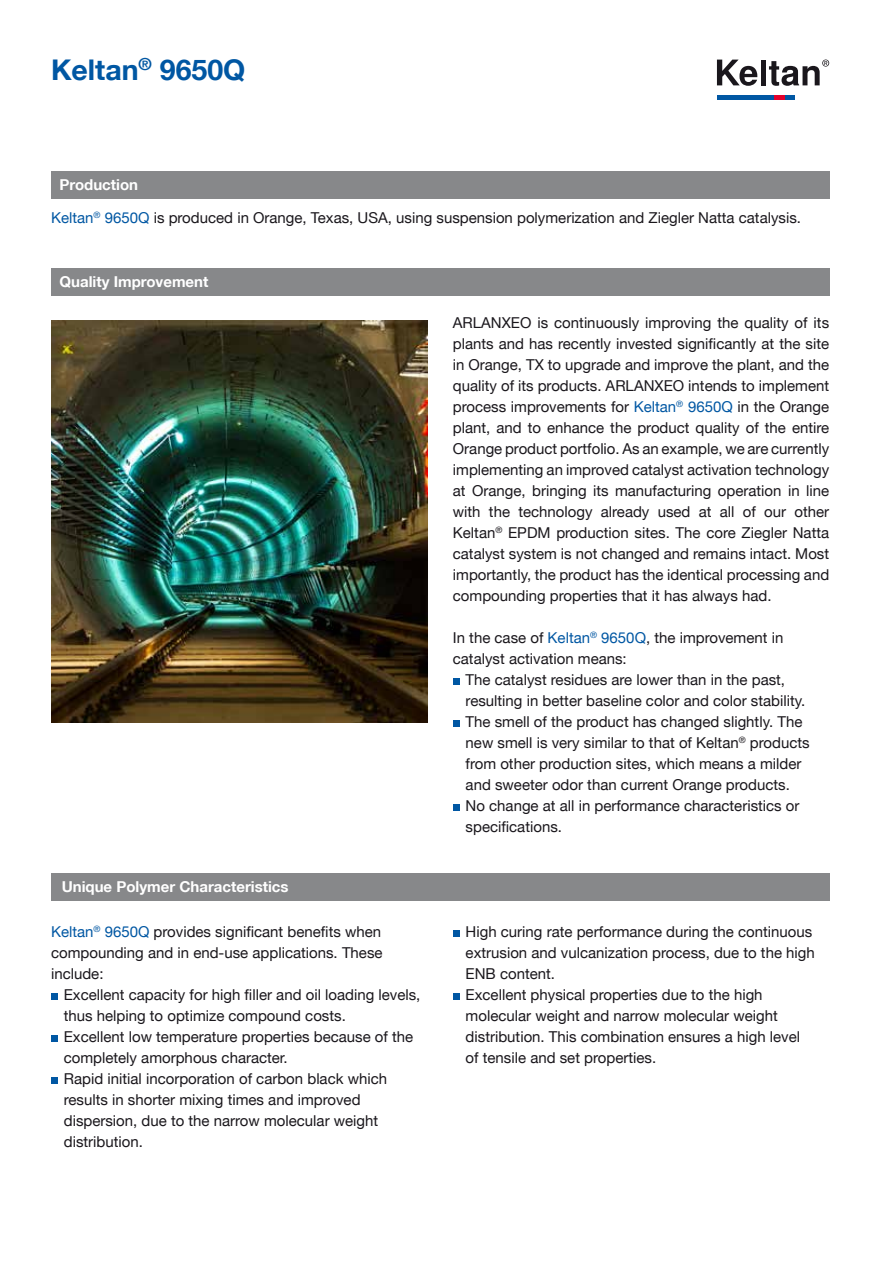
<style>
.page{position:relative;width:893px;height:1263px;background:#fff}
.page>*{position:absolute;margin:0;border:0;box-sizing:border-box;transform-origin:0 0}
.t1{font:700 28.5px "Helvetica Neue LT";color:#0057a3}
.t2{font:15px/21px "Helvetica Neue LT";color:#1a171c}
.t3{font:700 15px "Helvetica Neue LT";color:#fff}
.s1{color:#0057a3}
</style>
<div class="page">
<div style="left:51px;top:993px;width:6px;height:7px;background:#0057a3"></div>
<div style="left:51px;top:1035px;width:6px;height:7px;background:#0057a3"></div>
<div style="left:51px;top:1077px;width:6px;height:7px;background:#0057a3"></div>
<div style="left:453px;top:930px;width:6px;height:7px;background:#0057a3"></div>
<div style="left:453px;top:993px;width:6px;height:7px;background:#0057a3"></div>
<div style="left:51px;top:873px;width:778px;height:28px;background:#87888a"></div>
<div style="left:453px;top:678px;width:6px;height:7px;background:#0057a3"></div>
<div style="left:453px;top:720px;width:6px;height:7px;background:#0057a3"></div>
<div style="left:453px;top:804px;width:6px;height:7px;background:#0057a3"></div>
<div style="left:51px;top:268px;width:778px;height:28px;background:#87888a"></div>
<div style="left:51px;top:171px;width:778px;height:28px;background:#87888a"></div>
<img style="left:51px;top:321px;width:376px;height:401px">
<div style="left:717px;top:95px;width:77px;height:5px;background:#0057a3"></div>
<div style="left:775px;top:95px;width:10px;height:5px;background:#e2002b"></div>
<svg style="left:717px;top:60px;width:40px;height:26px"></svg>
<hr style="left:761px;top:60px;width:4px;height:25px;background:#1a171c">
<svg style="left:769px;top:60px;width:60px;height:26px"></svg>
<h1 class="t1" style="left:51px;top:52px;width:196px">Keltan<sup>®</sup> 9650Q</h1>
<p class="t3" style="left:60px;top:175px;width:80px">Production</p>
<p class="t2" style="left:51px;top:207px;width:751px"><span class="s1">Keltan</span><sup>®</sup> <span class="s1">9650Q</span> is produced in Orange, Texas, USA, using suspension polymerization and Ziegler Natta catalysis.</p>
<p class="t3" style="left:60px;top:272px;width:150px">Quality Improvement</p>
<p class="t3" style="left:62px;top:877px;width:228px">Unique Polymer Characteristics</p>
<p class="t2" style="left:51px;top:921px;width:333px;text-align:justify"><span class="s1">Keltan</span><sup>®</sup> <span class="s1">9650Q</span> provides significant benefits when compounding and in end-use applications. These include:</p>
<p class="t2" style="left:64px;top:984px;width:358px">Excellent capacity for high filler and oil loading levels, thus helping to optimize compound costs.<br>Excellent low temperature properties because of the completely amorphous character.<br>Rapid initial incorporation of carbon black which results in shorter mixing times and improved dispersion, due to the narrow molecular weight distribution.</p>
<p class="t2" style="left:453px;top:312px;width:378px;text-align:justify">ARLANXEO is continuously improving the quality of its plants and has recently invested significantly at the site in Orange, TX to upgrade and improve the plant, and the quality of its products. ARLANXEO intends to implement process improvements for <span class="s1">Keltan</span><sup>®</sup> <span class="s1">9650Q</span> in the Orange plant, and to enhance the product quality of the entire Orange product portfolio. As an example, we are currently implementing an improved catalyst activation technology at Orange, bringing its manufacturing operation in line with the technology already used at all of our other Keltan<sup>®</sup> EPDM production sites. The core Ziegler Natta catalyst system is not changed and remains intact. Most importantly, the product has the identical processing and compounding properties that it has always had.</p>
<p class="t2" style="left:453px;top:627px;width:332px">In the case of <span class="s1">Keltan</span><sup>®</sup> <span class="s1">9650Q</span>, the improvement in catalyst activation means:</p>
<p class="t2" style="left:466px;top:669px;width:345px">The catalyst residues are lower than in the past, resulting in better baseline color and color stability.<br>The smell of the product has changed slightly. The new smell is very similar to that of Keltan<sup>®</sup> products from other production sites, which means a milder and sweeter odor than current Orange products.<br>No change at all in performance characteristics or specifications.</p>
<p class="t2" style="left:466px;top:921px;width:351px">High curing rate performance during the continuous extrusion and vulcanization process, due to the high ENB content.<br>Excellent physical properties due to the high molecular weight and narrow molecular weight distribution. This combination ensures a high level of tensile and set properties.</p>
</div>
